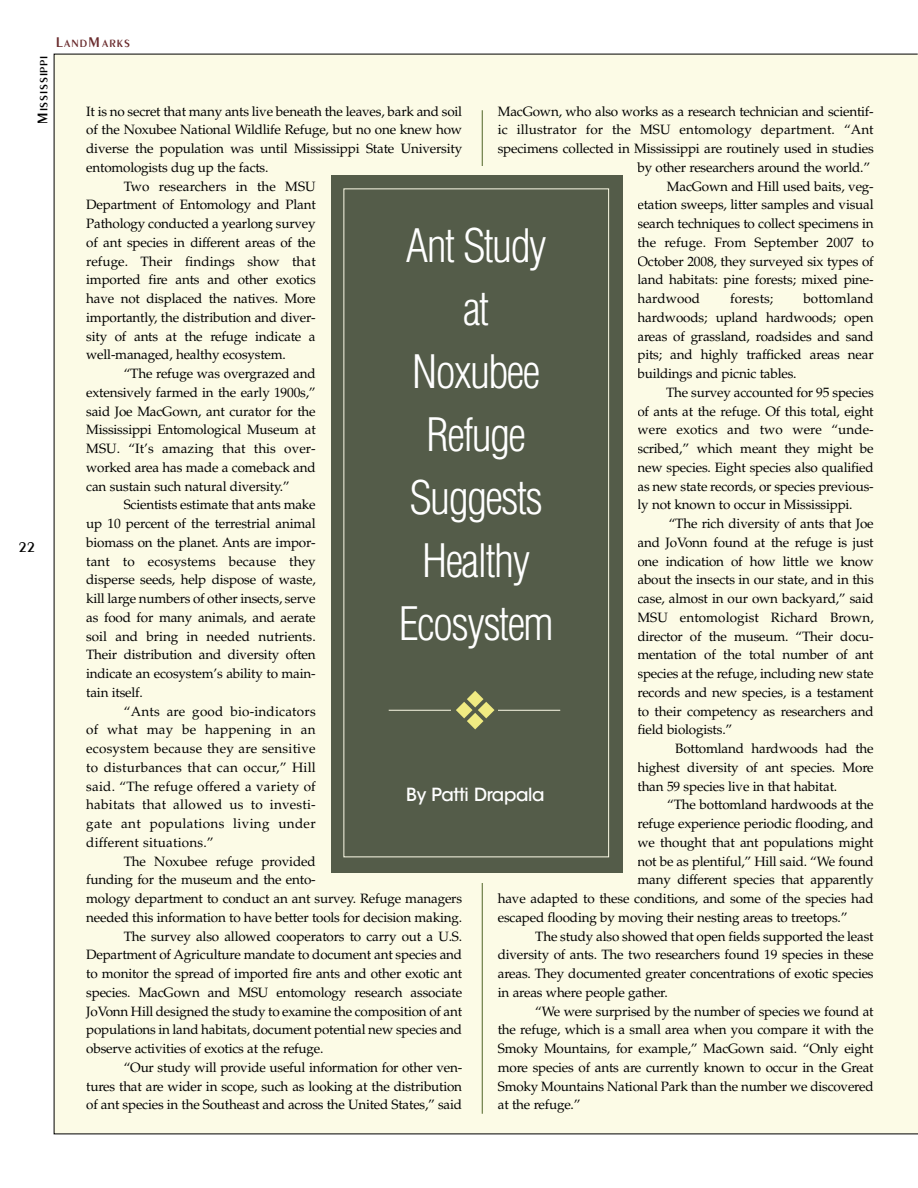
<style>
.page{position:relative;width:918px;height:1188px;background:#fff}
.page>*{position:absolute;margin:0;border:0;box-sizing:border-box;transform-origin:0 0}
.t1{font:300 condensed 45px/63px "Helvetica LT Std";letter-spacing:-.035em;color:#fff;text-align:center}
.t2{font:500 18px "ITC Avant Garde Std";letter-spacing:-.02em;color:#fff}
.t3{font:600 15px "Peignot LT Std";color:#000}
.t4{font:13.5px/18.8px "Palatino LT Std";letter-spacing:-.015em;color:#000;text-align:justify}
.t5{font:13.5px "Palatino LT Std";letter-spacing:.015em;color:#000}
.t6{font:13.5px "Palatino LT Std";letter-spacing:.005em;color:#000}
.t7{font:13.5px "Palatino LT Std";letter-spacing:.02em;color:#000}
.t8{font:600 11.25px "Peignot LT Std";letter-spacing:.095em;color:#000}
.t9{font:600 11.25px "Peignot LT Std";letter-spacing:.09em;color:#692a2c}
.s1{font-size:15px}
</style>
<div class="page">
<div style="left:54px;top:54px;width:864px;height:1080px;background:#fcfbe6"></div>
<hr style="left:482px;top:110px;width:1px;height:1004px;background:#506427">
<div style="left:331px;top:176px;width:291px;height:697px;background:#545c49"></div>
<div style="left:344px;top:189px;width:265px;height:668px;border:1px solid #fcfbe6"></div>
<hr style="left:389px;top:710px;width:62px;height:1px;background:#fcfbe7">
<hr style="left:498px;top:710px;width:62px;height:1px;background:#fcfbe7">
<p class="t8" style="left:39px;top:124px;width:70px;rotate:-90deg"><span class="s1">M</span>ISSISSIPPI</p>
<p class="t3" style="left:19px;top:541px;width:18px">22</p>
<p class="t9" style="left:56px;top:39px;width:76px"><span class="s1">L</span>AND<span class="s1">M</span>ARKS</p>
<p class="t4" style="left:498px;top:103px;width:377px">MacGown, who also works as a research technician and scientif-</p>
<p class="t6" style="left:498px;top:125px;width:377px">ic illustrator for the MSU entomology department. “Ant</p>
<p class="t4" style="left:498px;top:141px;width:377px">specimens collected in Mississippi are routinely used in studies</p>
<p class="t4" style="left:637px;top:159px;width:234px">by other researchers around the world.”</p>
<p class="t4" style="left:667px;top:178px;width:208px">MacGown and Hill used baits, veg-</p>
<p class="t4" style="left:637px;top:197px;width:238px">etation sweeps, litter samples and visual</p>
<p class="t4" style="left:637px;top:216px;width:238px">search techniques to collect specimens in</p>
<p class="t4" style="left:637px;top:234px;width:238px">the refuge. From September 2007 to</p>
<p class="t4" style="left:637px;top:253px;width:238px">October 2008, they surveyed six types of</p>
<p class="t4" style="left:637px;top:272px;width:238px">land habitats: pine forests; mixed pine-</p>
<p class="t6" style="left:637px;top:293px;width:64px">hardwood</p>
<p class="t6" style="left:730px;top:293px;width:45px">forests;</p>
<p class="t4" style="left:86px;top:103px;width:377px">It is no secret that many ants live beneath the leaves, bark and soil</p>
<p class="t4" style="left:86px;top:122px;width:377px">of the Noxubee National Wildlife Refuge, but no one knew how</p>
<p class="t4" style="left:86px;top:141px;width:377px">diverse the population was until Mississippi State University</p>
<p class="t4" style="left:86px;top:159px;width:184px">entomologists dug up the facts.</p>
<p class="t6" style="left:124px;top:181px;width:194px">Two researchers in the MSU</p>
<p class="t4" style="left:86px;top:197px;width:231px">Department of Entomology and Plant</p>
<p class="t4" style="left:86px;top:216px;width:231px">Pathology conducted a yearlong survey</p>
<p class="t4" style="left:86px;top:234px;width:231px">of ant species in different areas of the</p>
<p class="t6" style="left:86px;top:256px;width:231px">refuge. Their findings show that</p>
<p class="t4" style="left:86px;top:272px;width:231px">imported fire ants and other exotics</p>
<p class="t4" style="left:86px;top:291px;width:231px">have not displaced the natives. More</p>
<p class="t4" style="left:86px;top:309px;width:231px">importantly, the distribution and diver-</p>
<p class="t4" style="left:86px;top:328px;width:231px">sity of ants at the refuge indicate a</p>
<p class="t4" style="left:86px;top:347px;width:201px">well-managed, healthy ecosystem.</p>
<p class="t4" style="left:124px;top:366px;width:194px">“The refuge was overgrazed and</p>
<p class="t4" style="left:86px;top:384px;width:231px">extensively farmed in the early 1900s,”</p>
<p class="t4" style="left:86px;top:403px;width:231px">said Joe MacGown, ant curator for the</p>
<p class="t4" style="left:86px;top:422px;width:231px">Mississippi Entomological Museum at</p>
<p class="t6" style="left:86px;top:443px;width:231px">MSU. “It’s amazing that this over-</p>
<p class="t4" style="left:86px;top:459px;width:231px">worked area has made a comeback and</p>
<p class="t4" style="left:86px;top:478px;width:205px">can sustain such natural diversity.”</p>
<p class="t4" style="left:124px;top:497px;width:194px">Scientists estimate that ants make</p>
<p class="t4" style="left:86px;top:516px;width:231px">up 10 percent of the terrestrial animal</p>
<p class="t4" style="left:86px;top:534px;width:231px">biomass on the planet. Ants are impor-</p>
<p class="t6" style="left:86px;top:556px;width:231px">tant to ecosystems because they</p>
<p class="t4" style="left:86px;top:572px;width:231px">disperse seeds, help dispose of waste,</p>
<p class="t4" style="left:86px;top:591px;width:231px">kill large numbers of other insects, serve</p>
<p class="t4" style="left:86px;top:609px;width:231px">as food for many animals, and aerate</p>
<p class="t4" style="left:86px;top:628px;width:231px">soil and bring in needed nutrients.</p>
<p class="t4" style="left:86px;top:647px;width:231px">Their distribution and diversity often</p>
<p class="t4" style="left:86px;top:666px;width:231px">indicate an ecosystem’s ability to main-</p>
<p class="t4" style="left:86px;top:684px;width:58px">tain itself.</p>
<p class="t5" style="left:124px;top:706px;width:194px">“Ants are good bio-indicators</p>
<p class="t5" style="left:86px;top:724px;width:231px">of what may be happening in an</p>
<p class="t5" style="left:86px;top:743px;width:231px">ecosystem because they are sensitive</p>
<p class="t5" style="left:86px;top:762px;width:231px">to disturbances that can occur,” Hill</p>
<p class="t5" style="left:86px;top:781px;width:231px">said. “The refuge offered a variety of</p>
<p class="t5" style="left:86px;top:799px;width:231px">habitats that allowed us to investi-</p>
<p class="t7" style="left:86px;top:818px;width:231px">gate ant populations living under</p>
<p class="t5" style="left:86px;top:837px;width:129px">different situations.”</p>
<p class="t4" style="left:124px;top:853px;width:194px">The Noxubee refuge provided</p>
<p class="t4" style="left:86px;top:872px;width:231px">funding for the museum and the ento-</p>
<p class="t4" style="left:86px;top:891px;width:377px">mology department to conduct an ant survey. Refuge managers</p>
<p class="t4" style="left:86px;top:909px;width:377px">needed this information to have better tools for decision making.</p>
<p class="t4" style="left:124px;top:928px;width:340px">The survey also allowed cooperators to carry out a U.S.</p>
<p class="t4" style="left:86px;top:947px;width:377px">Department of Agriculture mandate to document ant species and</p>
<p class="t4" style="left:86px;top:966px;width:377px">to monitor the spread of imported fire ants and other exotic ant</p>
<p class="t4" style="left:86px;top:984px;width:377px">species. MacGown and MSU entomology research associate</p>
<p class="t4" style="left:86px;top:1003px;width:377px">JoVonn Hill designed the study to examine the composition of ant</p>
<p class="t4" style="left:86px;top:1022px;width:377px">populations in land habitats, document potential new species and</p>
<p class="t4" style="left:86px;top:1041px;width:239px">observe activities of exotics at the refuge.</p>
<p class="t4" style="left:124px;top:1059px;width:340px">“Our study will provide useful information for other ven-</p>
<p class="t4" style="left:86px;top:1078px;width:377px">tures that are wider in scope, such as looking at the distribution</p>
<p class="t4" style="left:86px;top:1097px;width:377px">of ant species in the Southeast and across the United States,” said</p>
<h1 class="t1" style="left:399px;top:218px;width:156px">Ant Study at<br>Noxubee<br>Refuge<br>Suggests<br>Healthy<br>Ecosystem</h1>
<p class="t4" style="left:637px;top:291px;width:238px;text-indent:166px">bottomland hardwoods; upland hardwoods; open areas of grassland, roadsides and sand pits; and highly trafficked areas near buildings and picnic tables.</p>
<p class="t4" style="left:637px;top:384px;width:238px;text-indent:29px">The survey accounted for 95 species of ants at the refuge. Of this total, eight were exotics and two were “unde&shy;scribed,” which meant they might be new species. Eight species also qualified as new state records, or species previous&shy;ly not known to occur in Mississippi.</p>
<p class="t4" style="left:637px;top:516px;width:238px;text-indent:31px">“The rich diversity of ants that Joe and JoVonn found at the refuge is just one indication of how little we know about the insects in our state, and in this case, almost in our own backyard,” said MSU entomologist Richard Brown, director of the museum. “Their docu&shy;mentation of the total number of ant species at the refuge, including new state records and new species, is a testament to their competency as researchers and field biologists.”</p>
<p class="t4" style="left:637px;top:741px;width:238px;text-indent:38px">Bottomland hardwoods had the highest diversity of ant species. More than 59 species live in that habitat.</p>
<p class="t4" style="left:667px;top:797px;width:208px">“The bottomland hardwoods at the</p>
<p class="t4" style="left:637px;top:816px;width:238px">refuge experience periodic flooding, and</p>
<p class="t4" style="left:637px;top:834px;width:238px">we thought that ant populations might</p>
<p class="t4" style="left:637px;top:853px;width:238px">not be as plentiful,” Hill said. “We found</p>
<p class="t4" style="left:637px;top:872px;width:238px">many different species that apparently</p>
<p class="t4" style="left:498px;top:891px;width:377px">have adapted to these conditions, and some of the species had</p>
<p class="t4" style="left:498px;top:909px;width:351px">escaped flooding by moving their nesting areas to treetops.”</p>
<p class="t4" style="left:535px;top:928px;width:340px">The study also showed that open fields supported the least</p>
<p class="t4" style="left:498px;top:947px;width:377px">diversity of ants. The two researchers found 19 species in these</p>
<p class="t4" style="left:498px;top:966px;width:377px">areas. They documented greater concentrations of exotic species</p>
<p class="t4" style="left:498px;top:984px;width:171px">in areas where people gather.</p>
<p class="t4" style="left:535px;top:1003px;width:340px">“We were surprised by the number of species we found at</p>
<p class="t4" style="left:498px;top:1022px;width:377px">the refuge, which is a small area when you compare it with the</p>
<p class="t4" style="left:498px;top:1041px;width:377px">Smoky Mountains, for example,” MacGown said. “Only eight</p>
<p class="t4" style="left:498px;top:1059px;width:377px">more species of ants are currently known to occur in the Great</p>
<p class="t4" style="left:498px;top:1078px;width:377px">Smoky Mountains National Park than the number we discovered</p>
<p class="t4" style="left:498px;top:1097px;width:84px">at the refuge.”</p>
<h2 class="t2" style="left:406px;top:787px;width:140px">By Patti Drapala</h2>
</div>
